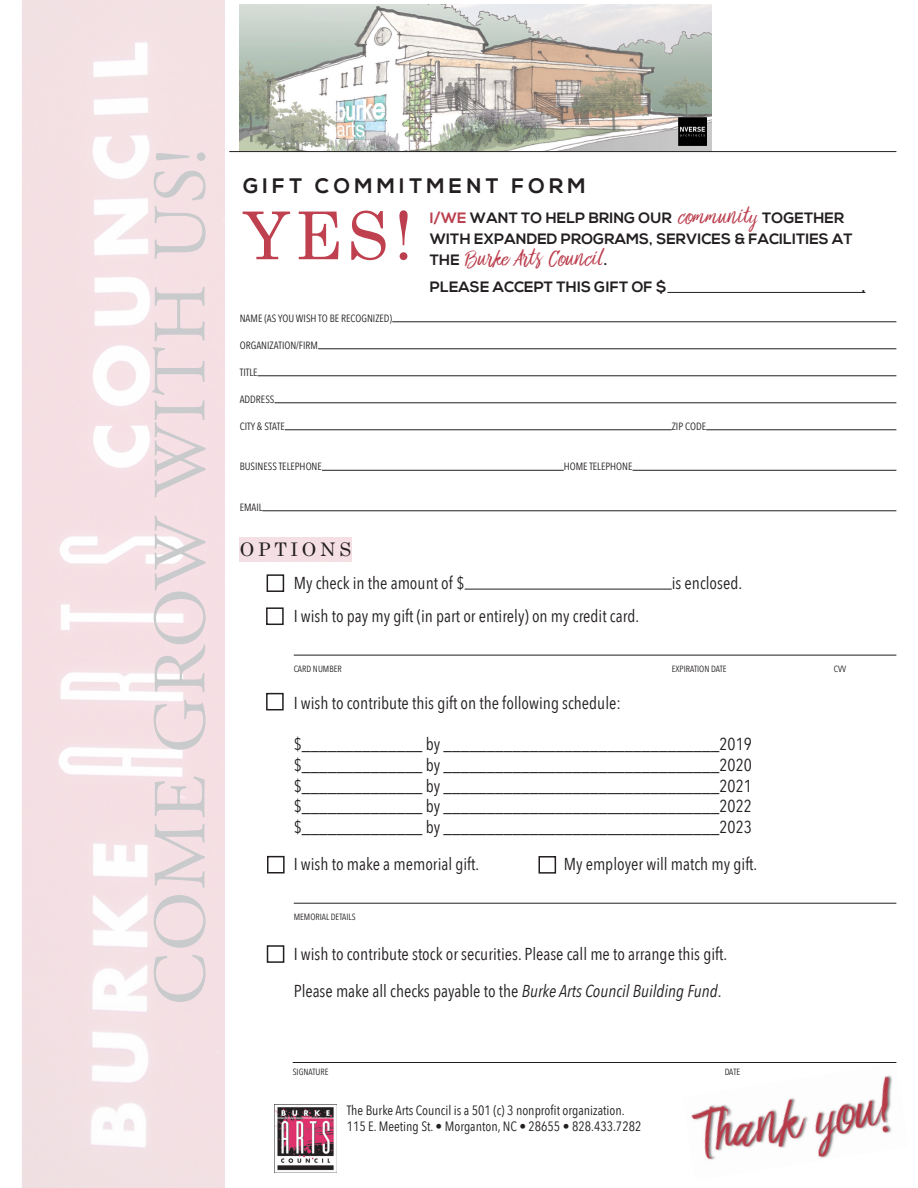
<style>
.page{position:relative;width:918px;height:1188px;background:#fff}
.page>*{position:absolute;margin:0;border:0;box-sizing:border-box;transform-origin:0 0}
.t1{font:75px "Adobe Garamond Pro";letter-spacing:.025em;color:#c9cacc}
.t2{font:66px "Century";color:#bf404e}
.t3{font:24px "Bringshoot";letter-spacing:.015em;color:#bb3f4e}
.t4{font:700 21px "Nexa";letter-spacing:.2em;color:#231f20}
.t5{font:18.75px "Century";letter-spacing:.2em;color:#231f20}
.t6{font:17.25px "Avenir Next Condensed";color:#231f20}
.t7{font:700 15px "Nexa";letter-spacing:.01em;color:#231f20}
.t8{font:13.5px "Avenir Next Condensed";color:#231f20}
.t9{font:10.5px "Avenir Next Condensed";color:#231f20}
.t10{font:9px "Avenir Next Condensed";color:#231f20}
.s1{color:#bb3f4e}
.s2{font-family:"Bringshoot";font-weight:400;font-size:24px;color:#bb3f4e}
.s3{font-family:"Nexa";font-weight:700;font-size:15px;color:#231f20}
.s4{font-style:italic}
</style>
<div class="page">
<img style="left:240px;top:5px;width:471px;height:146px">
<img style="left:691px;top:1075px;width:201px;height:85px">
<img style="left:275px;top:1105px;width:62px;height:68px">
<hr style="left:229px;top:151px;width:667px;height:1px;background:#231f20">
<hr style="left:667px;top:292px;width:198px;height:1px;background:#231f20">
<hr style="left:465px;top:589px;width:207px;height:1px;background:#231f20">
<hr style="left:294px;top:655px;width:602px;height:1px;background:#231f20">
<hr style="left:294px;top:903px;width:602px;height:1px;background:#231f20">
<hr style="left:392px;top:322px;width:504px;height:1px;background:#231f20">
<hr style="left:318px;top:349px;width:578px;height:1px;background:#231f20">
<hr style="left:258px;top:376px;width:638px;height:1px;background:#231f20">
<hr style="left:274px;top:403px;width:622px;height:1px;background:#231f20">
<hr style="left:285px;top:430px;width:387px;height:1px;background:#231f20">
<hr style="left:706px;top:430px;width:190px;height:1px;background:#231f20">
<hr style="left:322px;top:470px;width:242px;height:1px;background:#231f20">
<hr style="left:633px;top:470px;width:263px;height:1px;background:#231f20">
<hr style="left:262px;top:511px;width:634px;height:1px;background:#231f20">
<hr style="left:293px;top:1062px;width:603px;height:1px;background:#231f20">
<div style="left:267px;top:574px;width:17px;height:18px;border:2px solid #231f20"></div>
<div style="left:266px;top:607px;width:18px;height:18px;border:2px solid #231f20"></div>
<div style="left:266px;top:693px;width:18px;height:17px;border:2px solid #231f20"></div>
<div style="left:267px;top:856px;width:18px;height:18px;border:2px solid #231f20"></div>
<div style="left:267px;top:945px;width:17px;height:18px;border:2px solid #231f20"></div>
<div style="left:538px;top:856px;width:18px;height:18px;border:2px solid #231f20"></div>
<img style="left:679px;top:118px;width:28px;height:28px">
<p class="t1" style="left:136px;top:1005px;width:858px;rotate:-90deg">COME GROW WITH US!</p>
<p class="t4" style="left:243px;top:174px;width:344px">GIFT COMMITMENT FORM</p>
<p class="t2" style="left:243px;top:180px;width:172px">YES<span class="s1">!</span></p>
<p class="t7" style="left:430px;top:210px;width:416px"><span class="s1">I/WE</span> WANT TO HELP BRING OUR <span class="s2">community</span> TOGETHER</p>
<p class="t7" style="left:430px;top:231px;width:424px">WITH EXPANDED PROGRAMS, SERVICES &amp; FACILITIES AT</p>
<p class="t3" style="left:430px;top:245px;width:179px"><span class="s3">THE</span> Burke Arts Council<span class="s3">.</span></p>
<p class="t7" style="left:430px;top:279px;width:239px">PLEASE ACCEPT THIS GIFT OF $</p>
<p class="t7" style="left:862px;top:279px;width:5px">.</p>
<p class="t9" style="left:240px;top:309px;width:154px">NAME (AS YOU WISH TO BE RECOGNIZED)</p>
<p class="t9" style="left:240px;top:336px;width:80px">ORGANIZATION/FIRM</p>
<p class="t9" style="left:240px;top:363px;width:19px">TITLE</p>
<p class="t9" style="left:240px;top:390px;width:36px">ADDRESS</p>
<p class="t9" style="left:240px;top:417px;width:47px">CITY &amp; STATE</p>
<p class="t9" style="left:672px;top:417px;width:36px">ZIP CODE</p>
<p class="t9" style="left:240px;top:458px;width:84px">BUSINESS TELEPHONE</p>
<p class="t9" style="left:564px;top:458px;width:70px">HOME TELEPHONE</p>
<p class="t9" style="left:240px;top:498px;width:24px">EMAIL</p>
<p class="t5" style="left:240px;top:534px;width:113px">OPTIONS</p>
<p class="t6" style="left:294px;top:568px;width:172px">My check in the amount of $</p>
<p class="t6" style="left:672px;top:568px;width:72px">is enclosed.</p>
<p class="t6" style="left:294px;top:601px;width:347px">I wish to pay my gift (in part or entirely) on my credit card.</p>
<p class="t10" style="left:294px;top:661px;width:50px">CARD NUMBER</p>
<p class="t10" style="left:672px;top:661px;width:56px">EXPIRATION DATE</p>
<p class="t10" style="left:834px;top:661px;width:14px">CVV</p>
<p class="t6" style="left:294px;top:688px;width:329px">I wish to contribute this gift on the following schedule:</p>
<p class="t6" style="left:294px;top:729px;width:460px">$______________ by ________________________________2019</p>
<p class="t6" style="left:294px;top:750px;width:460px">$______________ by ________________________________2020</p>
<p class="t6" style="left:294px;top:771px;width:460px">$______________ by ________________________________2021</p>
<p class="t6" style="left:294px;top:792px;width:460px">$______________ by ________________________________2022</p>
<p class="t6" style="left:294px;top:812px;width:460px">$______________ by ________________________________2023</p>
<p class="t6" style="left:294px;top:849px;width:187px">I wish to make a memorial gift.</p>
<p class="t6" style="left:564px;top:849px;width:195px">My employer will match my gift.</p>
<p class="t10" style="left:294px;top:909px;width:63px">MEMORIAL DETAILS</p>
<p class="t6" style="left:294px;top:939px;width:435px">I wish to contribute stock or securities. Please call me to arrange this gift.</p>
<p class="t6" style="left:294px;top:977px;width:429px">Please make all checks payable to the <span class="s4">Burke Arts Council Building Fund</span>.</p>
<p class="t10" style="left:293px;top:1064px;width:37px">SIGNATURE</p>
<p class="t10" style="left:725px;top:1064px;width:17px">DATE</p>
<p class="t8" style="left:347px;top:1098px;width:280px">The Burke Arts Council is a 501 (c) 3 nonprofit organization.</p>
<p class="t8" style="left:347px;top:1115px;width:296px">115 E. Meeting St. • Morganton, NC • 28655 • 828.433.7282</p>
</div>
